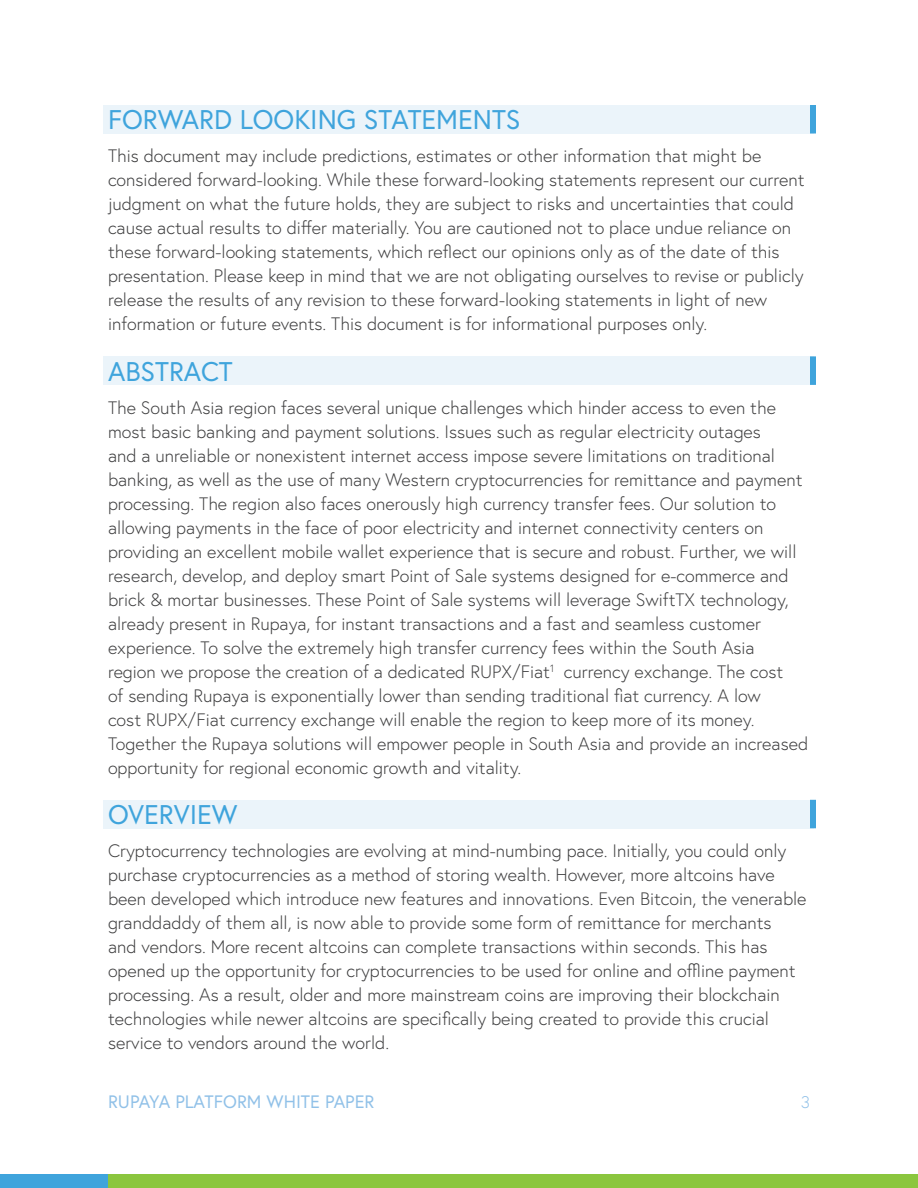
<style>
.page{position:relative;width:918px;height:1188px;background:#fff}
.page>*{position:absolute;margin:0;border:0;box-sizing:border-box;transform-origin:0 0}
.t1{font:27px "Europa";color:#3fa4dc}
.Body{font:300 18px/24px "Europa";color:#3e3e3f}
.t2{font:18px "Europa";color:#91c1e8}
.t3{font:300 16.8px "Europa";color:#91c1e8}
</style>
<div class="page">
<div style="left:0;top:1174px;width:108px;height:14px;background:#3fa4dc"></div>
<div style="left:108px;top:1174px;width:810px;height:14px;background:#8bc63e"></div>
<div style="left:104px;top:105px;width:710px;height:29px;background:#ebf4fa"></div>
<div style="left:810px;top:105px;width:6px;height:29px;background:#3fa4dc"></div>
<div style="left:104px;top:356px;width:710px;height:29px;background:#ebf4fa"></div>
<div style="left:810px;top:356px;width:6px;height:29px;background:#3fa4dc"></div>
<div style="left:104px;top:800px;width:710px;height:28px;background:#ebf4fa"></div>
<div style="left:810px;top:800px;width:6px;height:28px;background:#3fa4dc"></div>
<h2 class="t1" style="left:108px;top:102px;width:414px">FORWARD LOOKING STATEMENTS</h2>
<p class="Body" style="left:108px;top:144px;width:698px">This document may include predictions, estimates or other information that might be considered forward-looking. While these forward-looking statements represent our current judgment on what the future holds, they are subject to risks and uncertainties that could cause actual results to differ materially. You are cautioned not to place undue reliance on these forward-looking statements, which reflect our opinions only as of the date of this presentation. Please keep in mind that we are not obligating ourselves to revise or publicly release the results of any revision to these forward-looking statements in light of new information or future events. This document is for informational purposes only.</p>
<h2 class="t1" style="left:108px;top:354px;width:126px">ABSTRACT</h2>
<p class="Body" style="left:108px;top:395px;width:702px">The South Asia region faces several unique challenges which hinder access to even the most basic banking and payment solutions. Issues such as regular electricity outages<br>and a unreliable or nonexistent internet access impose severe limitations on traditional banking, as well as the use of many Western cryptocurrencies for remittance and payment processing. The region also faces onerously high currency transfer fees. Our solution to allowing payments in the face of poor electricity and internet connectivity centers on providing an excellent mobile wallet experience that is secure and robust. Further, we will research, develop, and deploy smart Point of Sale systems designed for e-commerce and brick &amp; mortar businesses. These Point of Sale systems will leverage SwiftTX technology, already present in Rupaya, for instant transactions and a fast and seamless customer experience. To solve the extremely high transfer currency fees within the South Asia<br>region we propose the creation of a dedicated RUPX/Fiat<sup>1</sup> currency exchange. The cost<br>of sending Rupaya is exponentially lower than sending traditional fiat currency. A low<br>cost RUPX/Fiat currency exchange will enable the region to keep more of its money.<br>Together the Rupaya solutions will empower people in South Asia and provide an increased opportunity for regional economic growth and vitality.</p>
<h2 class="t1" style="left:108px;top:797px;width:131px">OVERVIEW</h2>
<p class="Body" style="left:108px;top:838px;width:700px">Cryptocurrency technologies are evolving at mind-numbing pace. Initially, you could only purchase cryptocurrencies as a method of storing wealth. However, more altcoins have been developed which introduce new features and innovations. Even Bitcoin, the venerable granddaddy of them all, is now able to provide some form of remittance for merchants<br>and vendors. More recent altcoins can complete transactions within seconds. This has opened up the opportunity for cryptocurrencies to be used for online and offline payment processing. As a result, older and more mainstream coins are improving their blockchain technologies while newer altcoins are specifically being created to provide this crucial service to vendors around the world.</p>
<p class="t2" style="left:108px;top:1090px;width:268px">RUPAYA PLATFORM WHITE PAPER</p>
<p class="t3" style="left:801px;top:1092px;width:11px">3</p>
</div>
